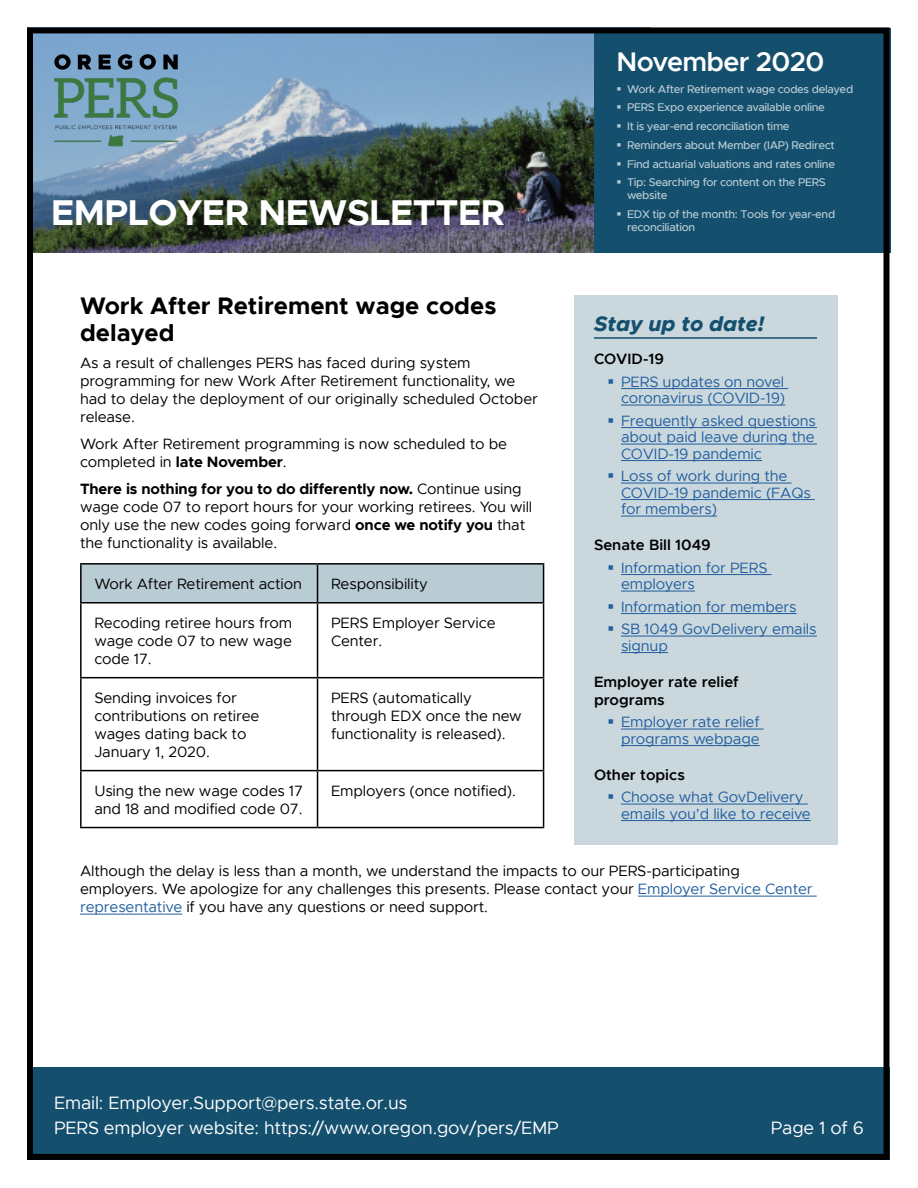
<style>
.page{position:relative;width:918px;height:1188px;background:#fff}
.page>*{position:absolute;margin:0;border:0;box-sizing:border-box;transform-origin:0 0}
.t1{font:700 36px "Metropolis";letter-spacing:-.01em;color:#fff}
.Dateline{font:600 27px "Metropolis";letter-spacing:-.025em;color:#fff}
.Headline{font:700 24px/27px "Metropolis";color:#000}
.t2{font:italic 800 21px "Metropolis";color:#14506e}
.t3{font:18px/25.2px "Metropolis";letter-spacing:-.01em;color:#fff}
.Body_text{font:15px/18px "Metropolis";letter-spacing:-.01em;color:#000}
.Bulleted_list{font:15px/18px "Metropolis";letter-spacing:-.01em;color:#000}
.t4{font:15px/16.5px "Metropolis";letter-spacing:-.01em;color:#215e9e}
.t5{font:600 15px/18px "Metropolis";color:#000}
.t6{font:500 11.25px/12.8px "Metropolis";letter-spacing:-.03em;color:#b9cbd3}
.s1{font-weight:700}
.s2{color:#215e9e}
</style>
<div class="page">
<div style="left:574px;top:296px;width:264px;height:549px;background:#cad8de"></div>
<div style="left:28px;top:1067px;width:862px;height:93px;background:#14506e"></div>
<img style="left:34px;top:34px;width:560px;height:218px">
<div style="left:594px;top:28px;width:296px;height:224px;background:#14506e"></div>
<div style="left:27px;top:27px;width:863px;height:1133px;border:6px solid #000"></div>
<img style="left:38px;top:39px;width:156px;height:114px">
<hr style="left:594px;top:337px;width:223px;height:2px;background:#14506e">
<hr style="left:621px;top:388px;width:167px;height:1px;background:#215e9e">
<hr style="left:621px;top:405px;width:164px;height:1px;background:#215e9e">
<hr style="left:621px;top:427px;width:196px;height:1px;background:#215e9e">
<hr style="left:621px;top:444px;width:196px;height:1px;background:#215e9e">
<hr style="left:621px;top:460px;width:141px;height:1px;background:#215e9e">
<hr style="left:621px;top:483px;width:171px;height:1px;background:#215e9e">
<hr style="left:621px;top:499px;width:194px;height:1px;background:#215e9e">
<hr style="left:621px;top:516px;width:96px;height:1px;background:#215e9e">
<hr style="left:621px;top:574px;width:151px;height:1px;background:#215e9e">
<hr style="left:621px;top:591px;width:74px;height:1px;background:#215e9e">
<hr style="left:621px;top:613px;width:176px;height:1px;background:#215e9e">
<hr style="left:621px;top:636px;width:196px;height:1px;background:#215e9e">
<hr style="left:621px;top:652px;width:47px;height:1px;background:#215e9e">
<hr style="left:621px;top:729px;width:143px;height:1px;background:#215e9e">
<hr style="left:621px;top:745px;width:139px;height:1px;background:#215e9e">
<hr style="left:621px;top:804px;width:187px;height:1px;background:#215e9e">
<hr style="left:621px;top:820px;width:190px;height:1px;background:#215e9e">
<hr style="left:638px;top:896px;width:179px;height:1px;background:#215e9e">
<hr style="left:80px;top:914px;width:102px;height:1px;background:#215e9e">
<div style="left:82px;top:565px;width:461px;height:37px;background:#b9cbd3"></div>
<hr style="left:80px;top:563px;width:238px;height:2px;background:#000">
<hr style="left:80px;top:565px;width:2px;height:37px;background:#000">
<hr style="left:318px;top:563px;width:226px;height:2px;background:#000">
<hr style="left:317px;top:565px;width:1px;height:37px;background:#000">
<hr style="left:543px;top:565px;width:1px;height:37px;background:#000">
<hr style="left:80px;top:602px;width:238px;height:2px;background:#000">
<hr style="left:80px;top:604px;width:2px;height:73px;background:#000">
<hr style="left:318px;top:602px;width:226px;height:2px;background:#000">
<hr style="left:317px;top:604px;width:1px;height:73px;background:#000">
<hr style="left:543px;top:604px;width:1px;height:73px;background:#000">
<hr style="left:80px;top:677px;width:238px;height:1px;background:#000">
<hr style="left:80px;top:678px;width:2px;height:92px;background:#000">
<hr style="left:318px;top:677px;width:226px;height:1px;background:#000">
<hr style="left:317px;top:678px;width:1px;height:92px;background:#000">
<hr style="left:543px;top:678px;width:1px;height:92px;background:#000">
<hr style="left:80px;top:770px;width:238px;height:1px;background:#000">
<hr style="left:80px;top:771px;width:2px;height:56px;background:#000">
<hr style="left:318px;top:770px;width:226px;height:1px;background:#000">
<hr style="left:317px;top:771px;width:1px;height:56px;background:#000">
<hr style="left:543px;top:771px;width:1px;height:56px;background:#000">
<hr style="left:80px;top:827px;width:238px;height:1px;background:#000">
<hr style="left:318px;top:827px;width:226px;height:1px;background:#000">
<h1 class="t1" style="left:51px;top:190px;width:456px">EMPLOYER NEWSLETTER</h1>
<p class="Headline" style="left:80px;top:292px;width:418px">Work After Retirement wage codes delayed</p>
<p class="Body_text" style="left:80px;top:354px;width:459px">As a result of challenges PERS has faced during system programming for new Work After Retirement functionality, we had to delay the deployment of our originally scheduled October release.</p>
<p class="Body_text" style="left:80px;top:435px;width:429px">Work After Retirement programming is now scheduled to be completed in <span class="s1">late November</span>.</p>
<p class="Body_text" style="left:80px;top:480px;width:454px"><span class="s1">There is nothing for you to do differently now.</span> Continue using wage code 07 to report hours for your working retirees. You will only use the new codes going forward <span class="s1">once we notify you</span> that the functionality is available.</p>
<p class="Bulleted_list" style="left:94px;top:575px;width:209px">Work After Retirement action</p>
<p class="Bulleted_list" style="left:331px;top:575px;width:99px">Responsibility</p>
<p class="Bulleted_list" style="left:94px;top:614px;width:200px;text-align:justify">Recoding retiree hours from wage code 07 to new wage code 17.</p>
<p class="Bulleted_list" style="left:331px;top:614px;width:166px">PERS Employer Service<br>Center.</p>
<p class="Bulleted_list" style="left:94px;top:689px;width:167px">Sending invoices for contributions on retiree wages dating back to<br>January 1, 2020.</p>
<p class="Bulleted_list" style="left:331px;top:689px;width:192px">PERS (automatically through EDX once the new functionality is released).</p>
<p class="Bulleted_list" style="left:94px;top:782px;width:210px">Using the new wage codes 17 and 18 and modified code 07.</p>
<p class="Bulleted_list" style="left:331px;top:782px;width:186px">Employers (once notified).</p>
<p class="Dateline" style="left:617px;top:45px;width:209px">November 2020</p>
<p class="t6" style="left:627px;top:82px;width:228px">Work After Retirement wage codes delayed</p>
<p class="t6" style="left:627px;top:101px;width:199px">PERS Expo experience available online</p>
<p class="t6" style="left:627px;top:120px;width:164px">It is year-end reconciliation time</p>
<p class="t6" style="left:627px;top:139px;width:209px">Reminders about Member (IAP) Redirect</p>
<p class="t6" style="left:627px;top:157px;width:209px">Find actuarial valuations and rates online</p>
<p class="t6" style="left:627px;top:176px;width:200px">Tip: Searching for content on the PERS website</p>
<p class="t6" style="left:627px;top:208px;width:210px">EDX tip of the month: Tools for year-end reconciliation</p>
<h3 class="t2" style="left:594px;top:311px;width:172px">Stay up to date!</h3>
<p class="t5" style="left:594px;top:350px;width:71px">COVID-19</p>
<p class="t4" style="left:621px;top:373px;width:166px">PERS updates on novel coronavirus (COVID-19)</p>
<p class="t4" style="left:621px;top:412px;width:197px;text-align:justify">Frequently asked questions about paid leave during the COVID-19 pandemic</p>
<p class="t4" style="left:621px;top:468px;width:191px">Loss of work during the<br>COVID-19 pandemic (FAQs for members)</p>
<p class="t5" style="left:594px;top:536px;width:118px">Senate Bill 1049</p>
<p class="t4" style="left:621px;top:559px;width:148px">Information for PERS employers</p>
<p class="t4" style="left:621px;top:595px;width:197px;line-height:22.5px">Information for members<br>SB 1049 GovDelivery emails</p>
<p class="t4" style="left:621px;top:637px;width:48px">signup</p>
<p class="t5" style="left:594px;top:673px;width:146px">Employer rate relief programs</p>
<p class="t4" style="left:621px;top:714px;width:140px">Employer rate relief programs webpage</p>
<p class="t5" style="left:594px;top:766px;width:92px">Other topics</p>
<p class="t4" style="left:621px;top:789px;width:191px">Choose what GovDelivery emails you’d like to receive</p>
<p class="Body_text" style="left:80px;top:862px;width:734px">Although the delay is less than a month, we understand the impacts to our PERS-participating employers. We apologize for any challenges this presents. Please contact your <span class="s2">Employer Service Center representative</span> if you have any questions or need support.</p>
<p class="t3" style="left:54px;top:1090px;width:506px">Email: Employer.Support@pers.state.or.us<br>PERS employer website: https://www.oregon.gov/pers/EMP</p>
<p class="t3" style="left:771px;top:1115px;width:95px">Page 1 of 6</p>
</div>
